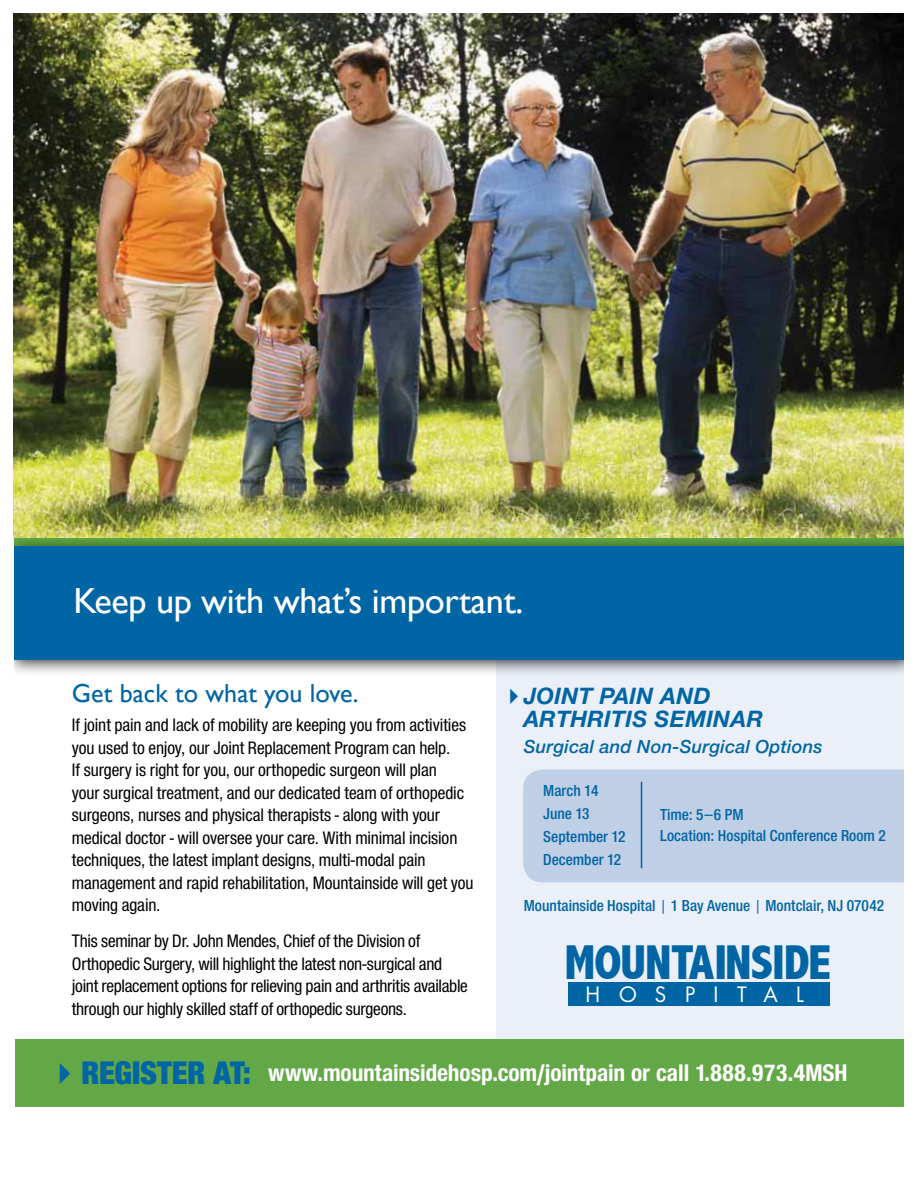
<style>
.page{position:relative;width:918px;height:1188px;background:#fff}
.page>*{position:absolute;margin:0;border:0;box-sizing:border-box;transform-origin:0 0}
.t1{font:800 condensed 49.05px "Abadi";letter-spacing:-.02em;color:#0065a4}
.t2{font:36.3px "Gill Sans";letter-spacing:-.01em;color:#fff}
.t3{font:26.1px "Gill Sans";color:#0065a4}
.t4{font:24.9px "Helvetica Neue H77";color:#fff}
.t5{font:24.45px "Helvetica Neue H76";letter-spacing:.01em;color:#0065a4}
.t6{font:20.55px "Futura";letter-spacing:.89em;color:#fff}
.t7{font:19.5px "Helvetica Neue H66";letter-spacing:.01em;color:#0065a4}
.t8{font:18.75px/22.5px "Helvetica Neue H57";letter-spacing:-.005em;color:#000}
.t9{font:16.5px/23px "Helvetica Neue H67";color:#0065a4}
.s1{color:#0065a4}
.s2{font-family:"Helvetica Neue H97";font-size:33.9px;color:#0065a4}
</style>
<div class="page">
<div style="left:496px;top:639px;width:408px;height:467px;background:#ebeff7"></div>
<div style="left:568px;top:982px;width:262px;height:23px;background:#0065a4"></div>
<div style="left:15px;top:1039px;width:889px;height:68px;background:#63a846"></div>
<div style="left:3px;top:535px;width:915px;height:142px;background:#000;opacity:.75"></div>
<div style="left:14px;top:546px;width:890px;height:114px;background:#0065a4"></div>
<div style="left:0;top:0;width:14px;height:1178px;background:#fff"></div>
<img style="left:14px;top:13px;width:890px;height:525px">
<div style="left:523px;top:770px;width:381px;height:112px;background:#bfcfe6"></div>
<hr style="left:641px;top:782px;width:1px;height:86px;background:#0065a4">
<div style="left:904px;top:0;width:14px;height:1178px;background:#fff"></div>
<h2 class="t2" style="left:73px;top:579px;width:451px">Keep up with what’s important.</h2>
<h3 class="t3" style="left:72px;top:678px;width:288px">Get back to what you love.</h3>
<p class="t8" style="left:72px;top:715px;width:403px">If joint pain and lack of mobility are keeping you from activities you used to enjoy, our Joint Replacement Program can help.<br>If surgery is right for you, our orthopedic surgeon will plan<br>your surgical treatment, and our dedicated team of orthopedic surgeons, nurses and physical therapists - along with your medical doctor - will oversee your care. With minimal incision techniques, the latest implant designs, multi-modal pain management and rapid rehabilitation, Mountainside will get you moving again.</p>
<p class="t8" style="left:72px;top:931px;width:398px">This seminar by Dr. John Mendes, Chief of the Division of Orthopedic Surgery, will highlight the latest non-surgical and joint replacement options for relieving pain and arthritis available through our highly skilled staff of orthopedic surgeons.</p>
<h1 class="t1" style="left:564px;top:934px;width:268px">MOUNTAINSIDE</h1>
<h3 class="t5" style="left:501px;top:680px;width:211px">✔JOINT PAIN AND</h3>
<h3 class="t5" style="left:524px;top:702px;width:241px">ARTHRITIS SEMINAR</h3>
<p class="t7" style="left:524px;top:734px;width:300px">Surgical and Non-Surgical Options</p>
<p class="t9" style="left:543px;top:781px;width:84px">March 14<br>June 13<br>September 12<br>December 12</p>
<p class="t9" style="left:524px;top:895px;width:362px">Mountainside Hospital | 1 Bay Avenue | Montclair, NJ 07042</p>
<p class="t9" style="left:660px;top:805px;width:227px;line-height:21px">Time: 5–6 PM<br>Location: Hospital Conference Room 2</p>
<p class="t6" style="left:585px;top:980px;width:220px">HOSPITAL</p>
<h3 class="t4" style="left:48px;top:1056px;width:802px"><span class="s1">✔</span><span class="s2">REGISTER AT:</span> www.mountainsidehosp.com/jointpain or call 1.888.973.4MSH</h3>
</div>
